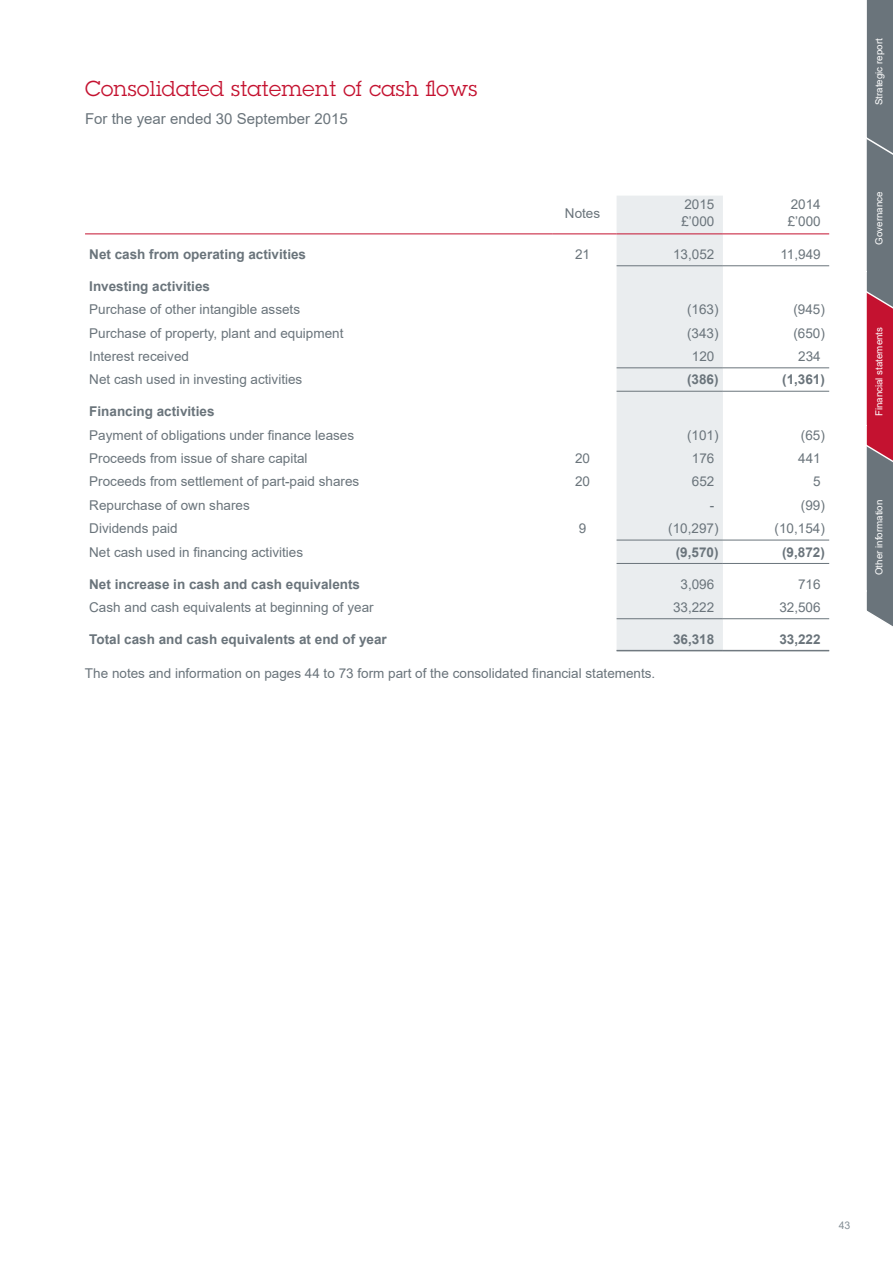
<style>
.page{position:relative;width:893px;height:1263px;background:#fff}
.page>*{position:absolute;margin:0;border:0;box-sizing:border-box;transform-origin:0 0}
.t1{font:21px "Lubalin Graph Std";letter-spacing:.02em;color:#c41230}
.t2{font:15px "Arial";color:#6a747b}
.t3{font:13.5px/16.2px "Arial";color:#6a747b}
.t4{font:700 13.5px "Arial";color:#6a747b}
.t5{font:10.5px "Arial";color:#858f96}
.t6{font:9.75px "Arial";color:#fff}
</style>
<div class="page">
<svg style="left:866px;top:0;width:27px;height:627px;background:#866370"></svg>
<div style="left:617px;top:196px;width:106px;height:454px;background:#eaedef"></div>
<hr style="left:85px;top:233px;width:468px;height:1px;background:#c41230">
<hr style="left:553px;top:233px;width:64px;height:1px;background:#c41230">
<hr style="left:617px;top:233px;width:106px;height:1px;background:#c41230">
<hr style="left:723px;top:233px;width:106px;height:1px;background:#c41230">
<hr style="left:617px;top:265px;width:106px;height:1px;background:#6a747b">
<hr style="left:723px;top:265px;width:106px;height:1px;background:#6a747b">
<hr style="left:617px;top:367px;width:106px;height:1px;background:#6a747b">
<hr style="left:723px;top:367px;width:106px;height:1px;background:#6a747b">
<hr style="left:617px;top:391px;width:106px;height:1px;background:#6a747b">
<hr style="left:723px;top:391px;width:106px;height:1px;background:#6a747b">
<hr style="left:617px;top:540px;width:106px;height:1px;background:#6a747b">
<hr style="left:723px;top:540px;width:106px;height:1px;background:#6a747b">
<hr style="left:617px;top:563px;width:106px;height:1px;background:#6a747b">
<hr style="left:723px;top:563px;width:106px;height:1px;background:#6a747b">
<hr style="left:617px;top:618px;width:106px;height:1px;background:#6a747b">
<hr style="left:723px;top:618px;width:106px;height:1px;background:#6a747b">
<hr style="left:617px;top:650px;width:106px;height:1px;background:#6a747b">
<hr style="left:617px;top:651px;width:106px;height:1px;background:#6a747b">
<hr style="left:723px;top:650px;width:106px;height:1px;background:#6a747b">
<hr style="left:723px;top:651px;width:106px;height:1px;background:#6a747b">
<h1 class="t1" style="left:85px;top:75px;width:394px">Consolidated statement of cash flows</h1>
<p class="t2" style="left:85px;top:109px;width:264px">For the year ended 30 September 2015</p>
<p class="t3" style="left:565px;top:205px;width:37px">Notes</p>
<p class="t3" style="left:681px;top:196px;width:35px">2015 £’000</p>
<p class="t3" style="left:788px;top:196px;width:35px">2014 £’000</p>
<p class="t4" style="left:89px;top:245px;width:218px">Net cash from operating activities</p>
<p class="t3" style="left:575px;top:246px;width:17px">21</p>
<p class="t3" style="left:673px;top:246px;width:43px">13,052</p>
<p class="t3" style="left:780px;top:246px;width:42px">11,949</p>
<p class="t4" style="left:89px;top:277px;width:122px">Investing activities</p>
<p class="t3" style="left:89px;top:301px;width:212px">Purchase of other intangible assets</p>
<p class="t3" style="left:687px;top:301px;width:33px">(163)</p>
<p class="t3" style="left:793px;top:301px;width:33px">(945)</p>
<p class="t3" style="left:89px;top:325px;width:256px">Purchase of property, plant and equipment</p>
<p class="t3" style="left:687px;top:325px;width:33px">(343)</p>
<p class="t3" style="left:793px;top:325px;width:33px">(650)</p>
<p class="t3" style="left:89px;top:348px;width:101px">Interest received</p>
<p class="t3" style="left:692px;top:348px;width:24px">120</p>
<p class="t3" style="left:798px;top:348px;width:24px">234</p>
<p class="t3" style="left:89px;top:371px;width:215px">Net cash used in investing activities</p>
<p class="t4" style="left:687px;top:370px;width:33px">(386)</p>
<p class="t4" style="left:782px;top:370px;width:44px">(1,361)</p>
<p class="t4" style="left:89px;top:402px;width:127px">Financing activities</p>
<p class="t3" style="left:89px;top:427px;width:266px">Payment of obligations under finance leases</p>
<p class="t3" style="left:687px;top:427px;width:33px">(101)</p>
<p class="t3" style="left:801px;top:427px;width:26px">(65)</p>
<p class="t3" style="left:89px;top:450px;width:220px">Proceeds from issue of share capital</p>
<p class="t3" style="left:575px;top:450px;width:17px">20</p>
<p class="t3" style="left:692px;top:450px;width:24px">176</p>
<p class="t3" style="left:798px;top:450px;width:24px">441</p>
<p class="t3" style="left:89px;top:473px;width:272px">Proceeds from settlement of part-paid shares</p>
<p class="t3" style="left:575px;top:473px;width:17px">20</p>
<p class="t3" style="left:692px;top:473px;width:24px">652</p>
<p class="t3" style="left:813px;top:473px;width:9px">5</p>
<p class="t3" style="left:89px;top:497px;width:162px">Repurchase of own shares</p>
<p class="t3" style="left:710px;top:497px;width:6px">-</p>
<p class="t3" style="left:801px;top:497px;width:26px">(99)</p>
<p class="t3" style="left:89px;top:520px;width:90px">Dividends paid</p>
<p class="t3" style="left:579px;top:520px;width:9px">9</p>
<p class="t3" style="left:668px;top:520px;width:52px">(10,297)</p>
<p class="t3" style="left:775px;top:520px;width:52px">(10,154)</p>
<p class="t3" style="left:89px;top:544px;width:215px">Net cash used in financing activities</p>
<p class="t4" style="left:676px;top:542px;width:44px">(9,570)</p>
<p class="t4" style="left:782px;top:542px;width:44px">(9,872)</p>
<p class="t4" style="left:89px;top:574px;width:272px">Net increase in cash and cash equivalents</p>
<p class="t3" style="left:681px;top:576px;width:35px">3,096</p>
<p class="t3" style="left:798px;top:576px;width:24px">716</p>
<p class="t3" style="left:89px;top:599px;width:286px">Cash and cash equivalents at beginning of year</p>
<p class="t3" style="left:673px;top:599px;width:43px">33,222</p>
<p class="t3" style="left:779px;top:599px;width:43px">32,506</p>
<p class="t4" style="left:89px;top:629px;width:299px">Total cash and cash equivalents at end of year</p>
<p class="t4" style="left:673px;top:629px;width:43px">36,318</p>
<p class="t4" style="left:779px;top:629px;width:43px">33,222</p>
<p class="t3" style="left:85px;top:665px;width:572px">The notes and information on pages 44 to 73 form part of the consolidated financial statements.</p>
<p class="t6" style="left:872px;top:105px;width:68px;rotate:-90deg">Strategic report</p>
<p class="t6" style="left:872px;top:245px;width:55px;rotate:-90deg">Governance</p>
<p class="t6" style="left:872px;top:416px;width:91px;rotate:-90deg">Financial statements</p>
<p class="t6" style="left:872px;top:575px;width:77px;rotate:-90deg">Other information</p>
<p class="t5" style="left:839px;top:1218px;width:13px">43</p>
</div>
